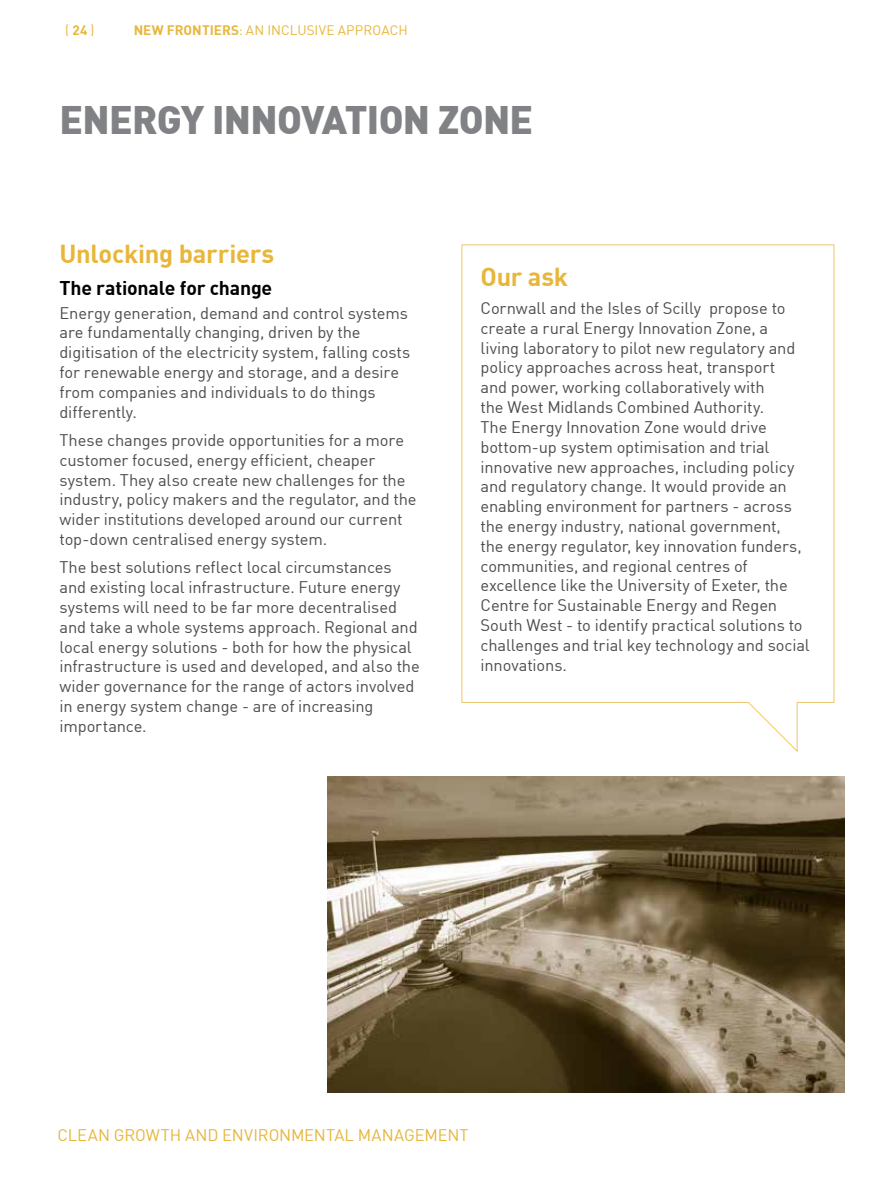
<style>
.page{position:relative;width:893px;height:1178px;background:#fff}
.page>*{position:absolute;margin:0;border:0;box-sizing:border-box;transform-origin:0 0}
.head_sub2{font:900 39px "DIN";letter-spacing:-.02em;color:#808285}
.Sub_Head_1{font:700 25.5px "DIN";letter-spacing:-.01em;color:#e7b63a}
.sub_head_2{font:700 19.5px "DIN";letter-spacing:-.01em;color:#000}
.body{font:16.5px/19.8px "DIN";letter-spacing:-.01em;color:#4d4d4f}
.body-2{font:16.5px "DIN";color:#e7b63a}
.t1{font:13.5px "DIN";letter-spacing:.005em;color:#e7b63a}
.s1{font-weight:700}
</style>
<div class="page">
<svg style="left:461px;top:244px;width:374px;height:509px"></svg>
<img style="left:327px;top:776px;width:517px;height:317px">
<p class="t1" style="left:65px;top:22px;width:31px">( <span class="s1">24</span> )</p>
<p class="t1" style="left:134px;top:22px;width:275px"><span class="s1">NEW FRONTIERS</span>: AN INCLUSIVE APPROACH</p>
<p class="head_sub2" style="left:60px;top:94px;width:475px">ENERGY INNOVATION ZONE</p>
<p class="Sub_Head_1" style="left:60px;top:237px;width:216px">Unlocking barriers</p>
<p class="sub_head_2" style="left:60px;top:275px;width:214px">The rationale for change</p>
<p class="body" style="left:60px;top:302px;width:352px">Energy generation, demand and control systems are fundamentally changing, driven by the digitisation of the electricity system, falling costs for renewable energy and storage, and a desire from companies and individuals to do things differently.</p>
<p class="body" style="left:60px;top:430px;width:359px">These changes provide opportunities for a more customer focused, energy efficient, cheaper system. They also create new challenges for the industry, policy makers and the regulator, and the wider institutions developed around our current top-down centralised energy system.</p>
<p class="body" style="left:60px;top:557px;width:362px">The best solutions reflect local circumstances and existing local infrastructure. Future energy systems will need to be far more decentralised and take a whole systems approach. Regional and local energy solutions - both for how the physical infrastructure is used and developed, and also the wider governance for the range of actors involved in energy system change - are of increasing importance.</p>
<p class="Sub_Head_1" style="left:480px;top:260px;width:89px">Our ask</p>
<p class="body" style="left:480px;top:298px;width:331px">Cornwall and the Isles of Scilly propose to create a rural Energy Innovation Zone, a living laboratory to pilot new regulatory and policy approaches across heat, transport<br>and power, working collaboratively with<br>the West Midlands Combined Authority.<br>The Energy Innovation Zone would drive bottom-up system optimisation and trial innovative new approaches, including policy and regulatory change. It would provide an enabling environment for partners - across the energy industry, national government,<br>the energy regulator, key innovation funders, communities, and regional centres of excellence like the University of Exeter, the Centre for Sustainable Energy and Regen South West - to identify practical solutions to challenges and trial key technology and social innovations.</p>
<p class="body-2" style="left:57px;top:1125px;width:413px">CLEAN GROWTH AND ENVIRONMENTAL MANAGEMENT</p>
</div>
